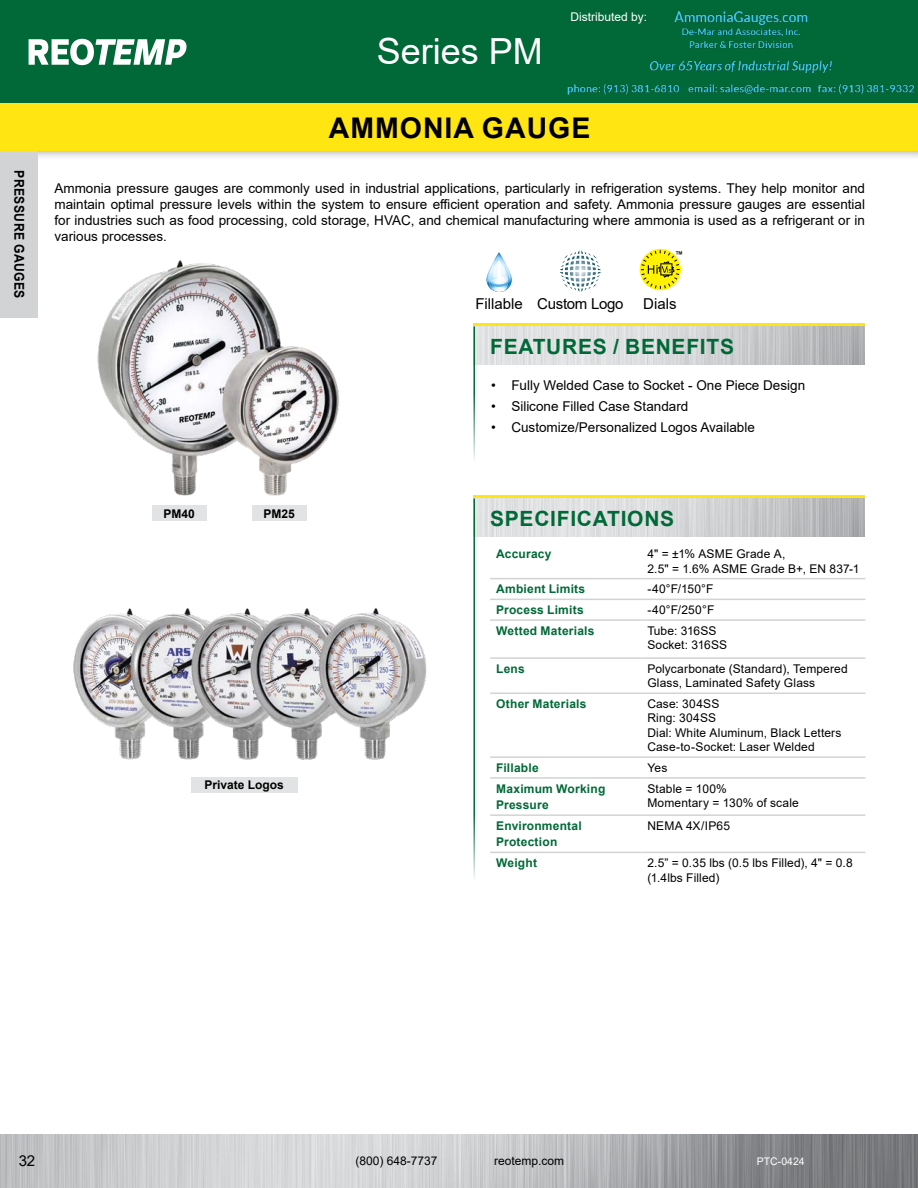
<style>
.page{position:relative;width:918px;height:1188px;background:#fff}
.page>*{position:absolute;margin:0;border:0;box-sizing:border-box;transform-origin:0 0}
.H1_Series{font:36px "Arial";color:#fff}
.H2_Product{font:700 28.5px "Arial";letter-spacing:.035em;color:#000}
.Feature_Ben_Spec_H1{font:700 21px "Arial";letter-spacing:.035em;color:#006937}
.t1{font:15px "Arial";color:#000}
.t2{font:15px "Arial";letter-spacing:-.02em;color:#000}
.Product_Description_Body{font:13.5px/16.2px "Arial";color:#000;text-align:justify}
.t3{font:700 13.5px "Arial";letter-spacing:.035em;color:#000;scale:.9 1}
.Spec_Table_Body_Style{font:12px/14.4px "Arial";letter-spacing:.01em;color:#000}
.Spec_H1{font:700 12px/16.5px "Arial";letter-spacing:.02em;color:#006937}
.Caption_Part{font:700 12px "Arial";color:#000}
.t4{font:12px "Arial";color:#fff}
.t5{font:10.5px "Arial";color:#fff}
.t6{font:700 7.95px "Arial";color:#000}
</style>
<div class="page">
<div style="left:0;top:93px;width:918px;height:68px;background:#000;opacity:.4"></div>
<div style="left:0;top:103px;width:918px;height:48px;background:#ffe512"></div>
<div style="left:908px;top:93px;width:10px;height:68px;background:#000;opacity:.4"></div>
<div style="left:863px;top:103px;width:55px;height:48px;background:#ffe512"></div>
<div style="left:0;top:151px;width:38px;height:167px;background:#d1d3d4"></div>
<div style="left:0;top:0;width:918px;height:103px;background:#006937"></div>
<svg style="left:29px;top:39px;width:158px;height:26px"></svg>
<img style="left:0;top:1134px;width:918px;height:54px">
<svg style="left:486px;top:252px;width:26px;height:40px"></svg>
<svg style="left:487px;top:254px;width:24px;height:38px"></svg>
<svg style="left:561px;top:251px;width:39px;height:19px"></svg>
<div style="left:473px;top:323px;width:392px;height:9px;background:#ffe512"></div>
<img style="left:475px;top:326px;width:390px;height:38px">
<hr style="left:473px;top:326px;width:2px;height:136px;background:#006937">
<div style="left:473px;top:495px;width:392px;height:9px;background:#ffe512"></div>
<img style="left:475px;top:498px;width:390px;height:38px">
<hr style="left:473px;top:498px;width:2px;height:383px;background:#006937">
<hr style="left:490px;top:578px;width:151px;height:1px;background:#d1d3d4">
<hr style="left:641px;top:578px;width:224px;height:1px;background:#d1d3d4">
<hr style="left:490px;top:599px;width:151px;height:1px;background:#d1d3d4">
<hr style="left:641px;top:599px;width:224px;height:1px;background:#d1d3d4">
<hr style="left:490px;top:619px;width:151px;height:2px;background:#d1d3d4">
<hr style="left:641px;top:619px;width:224px;height:2px;background:#d1d3d4">
<hr style="left:490px;top:657px;width:151px;height:2px;background:#d1d3d4">
<hr style="left:641px;top:657px;width:224px;height:2px;background:#d1d3d4">
<hr style="left:490px;top:693px;width:151px;height:1px;background:#d1d3d4">
<hr style="left:641px;top:693px;width:224px;height:1px;background:#d1d3d4">
<hr style="left:490px;top:756px;width:151px;height:2px;background:#d1d3d4">
<hr style="left:641px;top:756px;width:224px;height:2px;background:#d1d3d4">
<hr style="left:490px;top:777px;width:151px;height:2px;background:#d1d3d4">
<hr style="left:641px;top:777px;width:224px;height:2px;background:#d1d3d4">
<hr style="left:490px;top:814px;width:151px;height:2px;background:#d1d3d4">
<hr style="left:641px;top:814px;width:224px;height:2px;background:#d1d3d4">
<hr style="left:490px;top:852px;width:151px;height:1px;background:#d1d3d4">
<hr style="left:641px;top:852px;width:224px;height:1px;background:#d1d3d4">
<svg style="left:640px;top:249px;width:41px;height:41px"></svg>
<svg style="left:641px;top:250px;width:39px;height:39px;background:#ded425"></svg>
<img style="left:97px;top:260px;width:243px;height:236px">
<img style="left:73px;top:608px;width:354px;height:152px">
<div style="left:191px;top:777px;width:106px;height:16px;background:#e2e3e4"></div>
<div style="left:252px;top:506px;width:54px;height:15px;background:#e2e3e4"></div>
<div style="left:152px;top:506px;width:54px;height:15px;background:#e2e3e4"></div>
<img style="left:567px;top:11px;width:348px;height:84px">
<p class="t3" style="left:29px;top:170px;width:144px;rotate:90deg">PRESSURE GAUGES</p>
<p class="H1_Series" style="left:377px;top:26px;width:168px">Series PM</p>
<p class="t4" style="left:570px;top:8px;width:78px">Distributed by:</p>
<p class="H2_Product" style="left:329px;top:108px;width:263px">AMMONIA GAUGE</p>
<p class="Product_Description_Body" style="left:54px;top:180px;width:812px">Ammonia pressure gauges are commonly used in industrial applications, particularly in refrigeration systems. They help monitor and maintain optimal pressure levels within the system to ensure efficient operation and safety. Ammonia pressure gauges are essential for industries such as food processing, cold storage, HVAC, and chemical manufacturing where ammonia is used as a refrigerant or in various processes.</p>
<p class="t6" style="left:675px;top:249px;width:9px">™</p>
<p class="t1" style="left:475px;top:293px;width:49px">Fillable</p>
<p class="t2" style="left:537px;top:293px;width:88px">Custom Logo</p>
<p class="Feature_Ben_Spec_H1" style="left:490px;top:332px;width:245px">FEATURES / BENEFITS</p>
<p class="t1" style="left:643px;top:293px;width:35px">Dials</p>
<p class="Caption_Part" style="left:164px;top:505px;width:33px">PM40</p>
<p class="Caption_Part" style="left:263px;top:505px;width:33px">PM25</p>
<p class="Caption_Part" style="left:205px;top:777px;width:81px">Private Logos</p>
<p class="Product_Description_Body" style="left:491px;top:377px;width:316px">• Fully Welded Case to Socket - One Piece Design</p>
<p class="Product_Description_Body" style="left:491px;top:398px;width:199px">• Silicone Filled Case Standard</p>
<p class="Product_Description_Body" style="left:491px;top:419px;width:265px">• Customize/Personalized Logos Available</p>
<p class="Feature_Ben_Spec_H1" style="left:490px;top:504px;width:186px">SPECIFICATIONS</p>
<p class="Spec_H1" style="left:496px;top:546px;width:57px">Accuracy</p>
<p class="Spec_Table_Body_Style" style="left:647px;top:547px;width:140px">4" = ±1% ASME Grade A,</p>
<p class="Spec_Table_Body_Style" style="left:647px;top:561px;width:214px">2.5" = 1.6% ASME Grade B+, EN 837-1</p>
<p class="Spec_H1" style="left:496px;top:581px;width:91px">Ambient Limits</p>
<p class="Spec_Table_Body_Style" style="left:647px;top:582px;width:68px">-40°F/150°F</p>
<p class="Spec_H1" style="left:496px;top:602px;width:89px">Process Limits</p>
<p class="Spec_Table_Body_Style" style="left:647px;top:603px;width:68px">-40°F/250°F</p>
<p class="Spec_H1" style="left:496px;top:623px;width:100px">Wetted Materials</p>
<p class="Spec_Table_Body_Style" style="left:647px;top:623px;width:71px">Tube: 316SS</p>
<p class="Spec_Table_Body_Style" style="left:647px;top:638px;width:81px">Socket: 316SS</p>
<p class="Spec_H1" style="left:496px;top:661px;width:30px">Lens</p>
<p class="Spec_Table_Body_Style" style="left:647px;top:661px;width:202px">Polycarbonate (Standard), Tempered<br>Glass, Laminated Safety Glass</p>
<p class="Spec_H1" style="left:496px;top:696px;width:92px">Other Materials</p>
<p class="Spec_Table_Body_Style" style="left:647px;top:697px;width:74px">Case: 304SS</p>
<p class="Spec_Table_Body_Style" style="left:647px;top:711px;width:70px">Ring: 304SS</p>
<p class="Spec_Table_Body_Style" style="left:647px;top:725px;width:196px">Dial: White Aluminum, Black Letters</p>
<p class="Spec_Table_Body_Style" style="left:647px;top:740px;width:169px">Case-to-Socket: Laser Welded</p>
<p class="Spec_H1" style="left:496px;top:760px;width:44px">Fillable</p>
<p class="Spec_Table_Body_Style" style="left:647px;top:760px;width:22px">Yes</p>
<p class="Spec_H1" style="left:496px;top:780px;width:111px">Maximum Working<br>Pressure</p>
<p class="Spec_Table_Body_Style" style="left:647px;top:781px;width:81px">Stable = 100%</p>
<p class="Spec_Table_Body_Style" style="left:647px;top:796px;width:153px">Momentary = 130% of scale</p>
<p class="Spec_H1" style="left:496px;top:818px;width:87px">Environmental<br>Protection</p>
<p class="Spec_Table_Body_Style" style="left:647px;top:818px;width:84px">NEMA 4X/IP65</p>
<p class="Spec_H1" style="left:496px;top:855px;width:42px">Weight</p>
<p class="Spec_Table_Body_Style" style="left:647px;top:856px;width:207px">2.5” = 0.35 lbs (0.5 lbs Filled), 4" = 0.8 (1.4lbs Filled)</p>
<p class="t1" style="left:19px;top:1151px;width:18px">32</p>
<p class="Spec_Table_Body_Style" style="left:355px;top:1154px;width:84px">(800) 648-7737</p>
<p class="Spec_Table_Body_Style" style="left:494px;top:1154px;width:72px">reotemp.com</p>
<p class="t5" style="left:757px;top:1154px;width:49px">PTC-0424</p>
</div>
